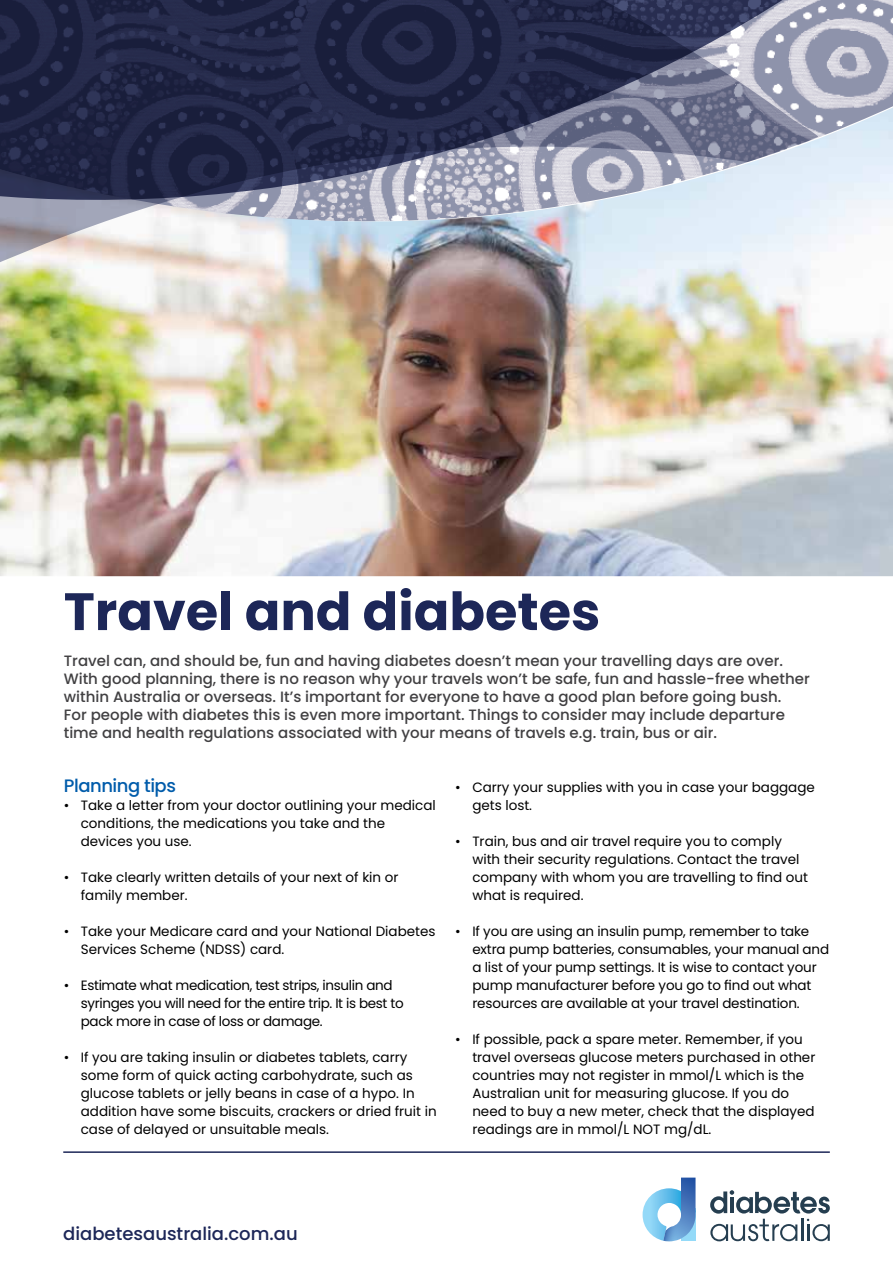
<style>
.page{position:relative;width:893px;height:1263px;background:#fff}
.page>*{position:absolute;margin:0;border:0;box-sizing:border-box;transform-origin:0 0}
.t1{font:700 52.5px "Poppins";color:#1d2758}
.t2{font:500 18px "Poppins";color:#1d2758}
.t3{font:500 18px "Poppins";letter-spacing:-.025em;color:#005cab}
.t4{font:500 15px/18px "Poppins";color:#414042}
.t5{font:13.5px/18px "Poppins";color:#000}
.t6{font:13.5px/18px "Poppins";letter-spacing:-.025em;color:#000}
</style>
<div class="page">
<hr style="left:63px;top:1151px;width:767px;height:2px;background:#1d2758">
<img style="left:818px;top:0;width:75px;height:107px">
<img style="left:0;top:107px;width:893px;height:469px">
<img style="left:0;top:0;width:818px;height:272px">
<svg style="left:0;top:0;width:814px;height:223px"></svg>
<hr style="left:801px;top:1219px;width:2px;height:22px;background:#253e50">
<svg style="left:807px;top:1219px;width:23px;height:22px"></svg>
<svg style="left:710px;top:1190px;width:120px;height:23px"></svg>
<svg style="left:710px;top:1219px;width:87px;height:22px"></svg>
<svg style="left:643px;top:1177px;width:52px;height:64px"></svg>
<h1 class="t1" style="left:64px;top:581px;width:538px">Travel and diabetes</h1>
<p class="t4" style="left:64px;top:652px;width:748px">Travel can, and should be, fun and having diabetes doesn’t mean your travelling days are over.<br>With good planning, there is no reason why your travels won’t be safe, fun and hassle-free whether within Australia or overseas. It’s important for everyone to have a good plan before going bush.<br>For people with diabetes this is even more important. Things to consider may include departure time and health regulations associated with your means of travels e.g. train, bus or air.</p>
<h2 class="t3" style="left:64px;top:775px;width:114px">Planning tips</h2>
<p class="t5" style="left:81px;top:796px;width:356px;text-indent:-17px">• Take a letter from your doctor outlining your medical conditions, the medications you take and the devices you use.</p>
<p class="t5" style="left:81px;top:868px;width:319px;text-indent:-17px">• Take clearly written details of your next of kin or family member.</p>
<p class="t5" style="left:81px;top:922px;width:356px;text-indent:-17px">• Take your Medicare card and your National Diabetes<br>Services Scheme (NDSS) card.</p>
<p class="t6" style="left:81px;top:976px;width:324px;text-indent:-17px">• Estimate what medication, test strips, insulin and syringes you will need for the entire trip. It is best to pack more in case of loss or damage.</p>
<p class="t5" style="left:81px;top:1048px;width:357px;text-indent:-17px">• If you are taking insulin or diabetes tablets, carry some form of quick acting carbohydrate, such as glucose tablets or jelly beans in case of a hypo. In addition have some biscuits, crackers or dried fruit in case of delayed or unsuitable meals.</p>
<p class="t5" style="left:472px;top:778px;width:344px;text-indent:-17px">• Carry your supplies with you in case your baggage gets lost.</p>
<p class="t5" style="left:472px;top:832px;width:337px;text-indent:-17px">• Train, bus and air travel require you to comply with their security regulations. Contact the travel company with whom you are travelling to find out what is required.</p>
<p class="t5" style="left:472px;top:922px;width:358px;text-indent:-17px">• If you are using an insulin pump, remember to take extra pump batteries, consumables, your manual and a list of your pump settings. It is wise to contact your pump manufacturer before you go to find out what resources are available at your travel destination.</p>
<p class="t5" style="left:472px;top:1030px;width:345px;text-indent:-17px">• If possible, pack a spare meter. Remember, if you travel overseas glucose meters purchased in other countries may not register in mmol/L which is the Australian unit for measuring glucose. If you do need to buy a new meter, check that the displayed readings are in mmol/L NOT mg/dL.</p>
<h2 class="t2" style="left:63px;top:1223px;width:236px">diabetesaustralia.com.au</h2>
</div>
